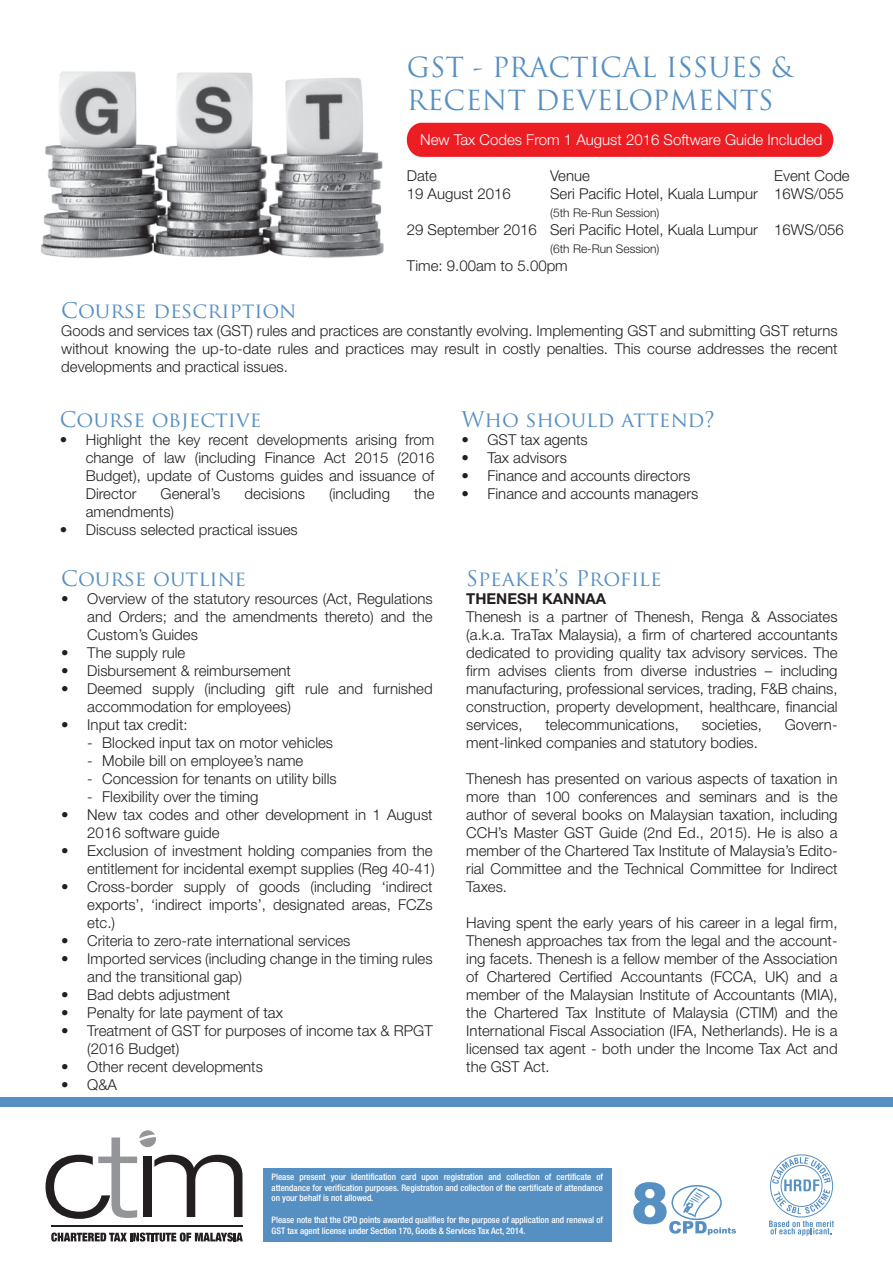
<style>
.page{position:relative;width:893px;height:1263px;background:#fff}
.page>*{position:absolute;margin:0;border:0;box-sizing:border-box;transform-origin:0 0}
.t1{font:900 57px "Arial";color:#568fc2}
.t2{font:27px/32.4px "Trajan Pro";color:#568fc2}
.t3{font:21px "Trajan Pro";color:#568fc2}
.t4{font:300 15px/18px "Helvetica Neue";color:#231f20;text-align:justify}
.t5{font:300 15px "Helvetica Neue";color:#fff}
.t6{font:700 15px "Helvetica Neue";color:#231f20}
.t7{font:300 12px "Helvetica Neue";color:#231f20}
.t8{font:500 condensed 9px/10.8px "Helvetica Neue";color:#fff;text-align:justify}
</style>
<div class="page">
<img style="left:41px;top:71px;width:389px;height:187px">
<svg style="left:51px;top:1232px;width:192px;height:9px"></svg>
<hr style="left:51px;top:1226px;width:192px;height:1px;background:#231f20">
<svg style="left:46px;top:1130px;width:196px;height:89px"></svg>
<div style="left:770px;top:1154px;width:63px;height:63px;border:1px solid #568fc2;border-radius:50%"></div>
<svg style="left:772px;top:1157px;width:59px;height:57px"></svg>
<svg style="left:769px;top:1220px;width:65px;height:16px"></svg>
<div style="left:671px;top:1185px;width:51px;height:35px;border:2px solid #568fc2;border-radius:50%"></div>
<svg style="left:669px;top:1187px;width:67px;height:48px"></svg>
<div style="left:0;top:1097px;width:893px;height:9px;background:#568fc2"></div>
<div style="left:263px;top:1168px;width:348px;height:73px;background:#568fc2"></div>
<div style="left:407px;top:123px;width:426px;height:34px;background:#ed1d24"></div>
<h2 class="t2" style="left:407px;top:51px;width:387px">GST - PRACTICAL ISSUES &amp;<br>RECENT DEVELOPMENTS</h2>
<p class="t5" style="left:420px;top:131px;width:404px">New Tax Codes From 1 August 2016 Software Guide Included</p>
<p class="t4" style="left:407px;top:167px;width:32px">Date</p>
<p class="t4" style="left:550px;top:167px;width:41px">Venue</p>
<p class="t4" style="left:774px;top:167px;width:77px">Event Code</p>
<p class="t4" style="left:407px;top:185px;width:105px">19 August 2016</p>
<p class="t4" style="left:550px;top:185px;width:295px">Seri Pacific Hotel, Kuala Lumpur 16WS/055</p>
<p class="t7" style="left:550px;top:206px;width:111px">(5th Re-Run Session)</p>
<p class="t4" style="left:407px;top:221px;width:439px">29 September 2016 Seri Pacific Hotel, Kuala Lumpur 16WS/056</p>
<p class="t7" style="left:550px;top:242px;width:111px">(6th Re-Run Session)</p>
<p class="t4" style="left:407px;top:257px;width:162px">Time: 9.00am to 5.00pm</p>
<h3 class="t3" style="left:61px;top:297px;width:236px">Course description</h3>
<p class="t4" style="left:61px;top:321px;width:778px">Goods and services tax (GST) rules and practices are constantly evolving. Implementing GST and submitting GST returns without knowing the up-to-date rules and practices may result in costly penalties. This course addresses the recent developments and practical issues.</p>
<h3 class="t3" style="left:60px;top:406px;width:203px">Course objective</h3>
<p class="t4" style="left:86px;top:430px;width:350px;text-indent:-26px">• Highlight the key recent developments arising from change of law (including Finance Act 2015 (2016<br>Budget), update of Customs guides and issuance of Director</p>
<p class="t4" style="left:161px;top:484px;width:61px">General’s</p>
<p class="t4" style="left:244px;top:484px;width:62px">decisions</p>
<p class="t4" style="left:329px;top:484px;width:62px">(including</p>
<p class="t4" style="left:414px;top:484px;width:22px">the</p>
<p class="t4" style="left:86px;top:502px;width:90px">amendments)</p>
<p class="t4" style="left:60px;top:520px;width:239px">• Discuss selected practical issues</p>
<h3 class="t3" style="left:61px;top:565px;width:186px">Course outline</h3>
<p class="t4" style="left:87px;top:589px;width:347px;text-indent:-26px">• Overview of the statutory resources (Act, Regulations and Orders; and the amendments thereto) and the Custom’s Guides</p>
<p class="t4" style="left:61px;top:643px;width:126px">• The supply rule</p>
<p class="t4" style="left:61px;top:661px;width:231px">• Disbursement &amp; reimbursement</p>
<p class="t4" style="left:87px;top:679px;width:347px;text-indent:-26px">• Deemed supply (including gift rule and furnished accommodation for employees)</p>
<p class="t4" style="left:61px;top:715px;width:128px">• Input tax credit:</p>
<p class="t4" style="left:87px;top:733px;width:247px">- Blocked input tax on motor vehicles</p>
<p class="t4" style="left:87px;top:751px;width:218px">- Mobile bill on employee’s name</p>
<p class="t4" style="left:87px;top:769px;width:251px">- Concession for tenants on utility bills</p>
<p class="t4" style="left:87px;top:787px;width:173px">- Flexibility over the timing</p>
<p class="t4" style="left:87px;top:805px;width:347px;text-indent:-26px">• New tax codes and other development in 1 August<br>2016 software guide</p>
<p class="t4" style="left:61px;top:841px;width:375px;text-align:right">• Exclusion of investment holding companies from the entitlement for incidental exempt supplies (Reg 40-41)</p>
<p class="t4" style="left:87px;top:877px;width:347px;text-indent:-26px">• Cross-border supply of goods (including ‘indirect exports’, ‘indirect imports’, designated areas, FCZs etc.)</p>
<p class="t4" style="left:61px;top:931px;width:291px">• Criteria to zero-rate international services</p>
<p class="t4" style="left:87px;top:949px;width:347px;text-indent:-26px">• Imported services (including change in the timing rules and the transitional gap)</p>
<p class="t4" style="left:61px;top:985px;width:171px">• Bad debts adjustment</p>
<p class="t4" style="left:61px;top:1003px;width:223px">• Penalty for late payment of tax</p>
<p class="t4" style="left:87px;top:1021px;width:347px;text-indent:-26px">• Treatment of GST for purposes of income tax &amp; RPGT (2016 Budget)</p>
<p class="t4" style="left:61px;top:1057px;width:203px">• Other recent developments</p>
<p class="t4" style="left:61px;top:1075px;width:57px">• Q&amp;A</p>
<h3 class="t3" style="left:461px;top:406px;width:255px">Who should attend?</h3>
<p class="t4" style="left:461px;top:430px;width:128px">• GST tax agents</p>
<p class="t4" style="left:461px;top:448px;width:107px">• Tax advisors</p>
<p class="t4" style="left:461px;top:466px;width:230px">• Finance and accounts directors</p>
<p class="t4" style="left:461px;top:484px;width:238px">• Finance and accounts managers</p>
<h3 class="t3" style="left:466px;top:565px;width:197px">Speaker’s Profile</h3>
<p class="t6" style="left:466px;top:589px;width:141px">THENESH KANNAA</p>
<p class="t4" style="left:466px;top:607px;width:373px">Thenesh is a partner of Thenesh, Renga &amp; Associates (a.k.a. TraTax Malaysia), a firm of chartered accountants dedicated to providing quality tax advisory services. The firm advises clients from diverse industries – including manufacturing, professional services, trading, F&amp;B chains, construction, property development, healthcare, financial services,</p>
<p class="t4" style="left:545px;top:715px;width:135px">telecommunications,</p>
<p class="t4" style="left:702px;top:715px;width:62px">societies,</p>
<p class="t4" style="left:785px;top:715px;width:54px">Govern-</p>
<p class="t4" style="left:466px;top:733px;width:293px">ment-linked companies and statutory bodies.</p>
<p class="t4" style="left:466px;top:769px;width:373px">Thenesh has presented on various aspects of taxation in more than 100 conferences and seminars and is the author of several books on Malaysian taxation, including CCH’s Master GST Guide (2nd Ed., 2015). He is also a member of the Chartered Tax Institute of Malaysia’s Edito&shy;rial Committee and the Technical Committee for Indirect Taxes.</p>
<p class="t4" style="left:466px;top:913px;width:373px">Having spent the early years of his career in a legal firm, Thenesh approaches tax from the legal and the account&shy;ing facets. Thenesh is a fellow member of the Association of Chartered Certified Accountants (FCCA, UK) and a member of the Malaysian Institute of Accountants (MIA), the Chartered Tax Institute of Malaysia (CTIM) and the International Fiscal Association (IFA, Netherlands). He is a licensed tax agent - both under the Income Tax Act and the GST Act.</p>
<p class="t8" style="left:272px;top:1171px;width:333px">Please present your identification card upon registration and collection of certificate of attendance for verification purposes. Registration and collection of the certificate of attendance on your behalf is not allowed.</p>
<p class="t8" style="left:272px;top:1214px;width:333px">Please note that the CPD points awarded qualifies for the purpose of application and renewal of<br>GST tax agent license under Section 170, Goods &amp; Services Tax Act, 2014.</p>
<h1 class="t1" style="left:631px;top:1162px;width:40px">8</h1>
</div>
